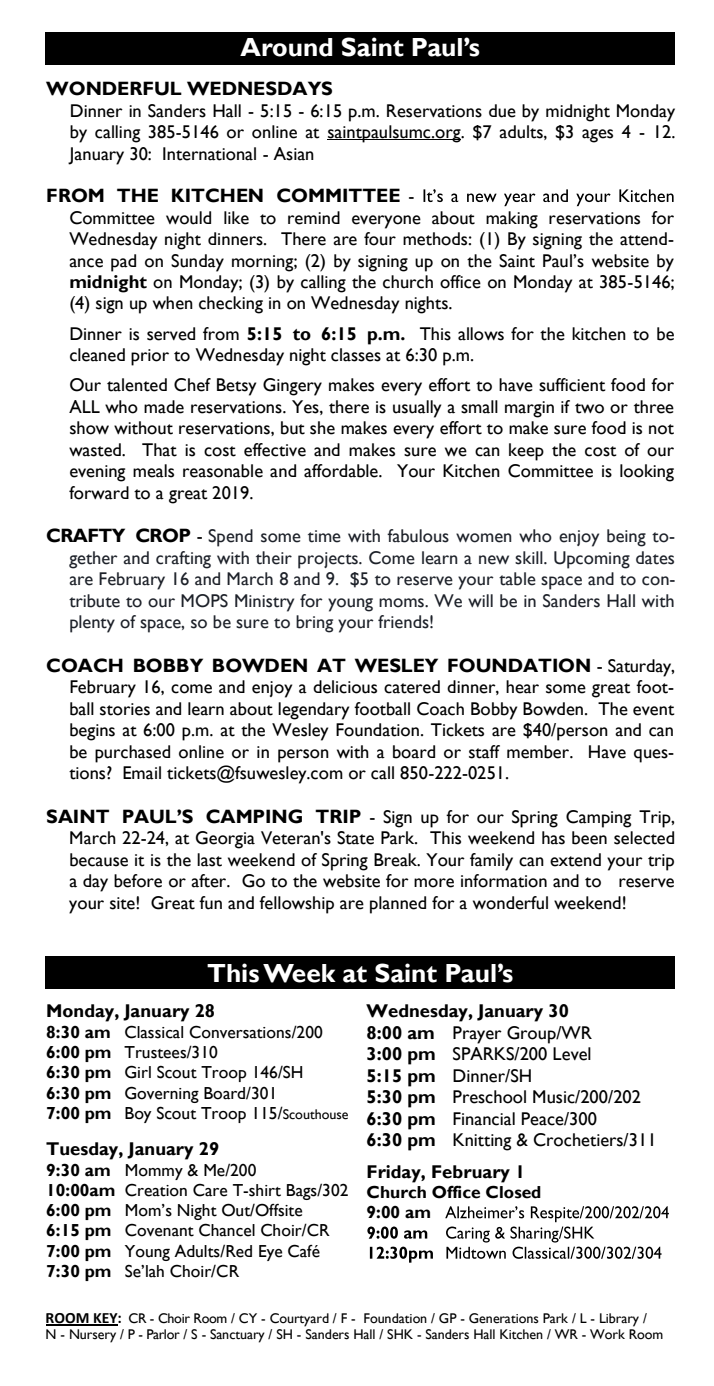
<style>
.page{position:relative;width:714px;height:1386px;background:#fff}
.page>*{position:absolute;margin:0;border:0;box-sizing:border-box;transform-origin:0 0}
.t1{font:700 26.25px "Gill Sans";color:#fff}
.t2{font:700 19.25px "Gill Sans";color:#000}
.t3{font:18.55px "Gill Sans";color:#000}
.t4{font:18.55px "Gill Sans";color:#1d2129}
.t5{font:18.38px/21.5px "Gill Sans";color:#000;text-align:justify}
.t6{font:18.38px/21.7px "Gill Sans";color:#1d2129;text-align:justify}
.t7{font:700 18.38px "Gill Sans";color:#000}
.t8{font:17.5px "Gill Sans";color:#000}
.t9{font:17.32px/20.3px "Gill Sans";color:#000}
.t10{font:700 17.32px/20.3px "Gill Sans";color:#000}
.t11{font:14px/16.1px "Gill Sans";letter-spacing:-.005em;color:#000}
.s1{font-weight:400;font-size:18.38px}
.s2{font-weight:700}
.s3{font-weight:700;font-size:19.25px;color:#000}
.s4{color:#000}
.s5{font-weight:700;font-size:19.25px}
.s6{font-size:14px}
.s7{font-family:"Calibri";font-weight:700;font-size:15.75px}
</style>
<div class="page">
<div style="left:46px;top:33px;width:628px;height:31px;background:#000"></div>
<div style="left:46px;top:957px;width:628px;height:32px;background:#000"></div>
<hr style="left:46px;top:1324px;width:71px;height:1px;background:#000">
<svg style="left:367px;top:1227px;width:60px;height:12px"></svg>
<svg style="left:369px;top:1247px;width:63px;height:16px"></svg>
<svg style="left:445px;top:1206px;width:223px;height:53px"></svg>
<hr style="left:327px;top:140px;width:133px;height:1px;background:#000">
<svg style="left:423px;top:189px;width:250px;height:17px"></svg>
<h1 class="t1" style="left:240px;top:31px;width:241px">Around Saint Paul’s</h1>
<p class="t2" style="left:46px;top:77px;width:288px">WONDERFUL WEDNESDAYS</p>
<p class="t5" style="left:70px;top:100px;width:606px">Dinner in Sanders Hall - 5:15 - 6:15 p.m. Reservations due by midnight Monday by calling 385-5146 or online at saintpaulsumc.org. $7 adults, $3 ages 4 - 12.<br>January 30: International - Asian</p>
<p class="t2" style="left:46px;top:184px;width:369px">FROM THE KITCHEN COMMITTEE <span class="s1">-</span></p>
<p class="t5" style="left:69px;top:207px;width:606px">Committee would like to remind everyone about making reservations for Wednesday night dinners. There are four methods: (1) By signing the attend&shy;ance pad on Sunday morning; (2) by signing up on the Saint Paul’s website by <span class="s2">midnight</span> on Monday; (3) by calling the church office on Monday at 385-5146; (4) sign up when checking in on Wednesday nights.</p>
<p class="t5" style="left:69px;top:323px;width:606px">Dinner is served from <span class="s2">5:15 to 6:15 p.m.</span> This allows for the kitchen to be</p>
<p class="t3" style="left:69px;top:344px;width:406px">cleaned prior to Wednesday night classes at 6:30 p.m.</p>
<p class="t5" style="left:69px;top:375px;width:606px">Our talented Chef Betsy Gingery makes every effort to have sufficient food for ALL who made reservations. Yes, there is usually a small margin if two or three show without reservations, but she makes every effort to make sure food is not wasted. That is cost effective and makes sure we can keep the cost of our evening meals reasonable and affordable. Your Kitchen Committee is looking forward to a great 2019.</p>
<p class="t6" style="left:69px;top:525px;width:607px;text-indent:-23px"><span class="s3">CRAFTY CROP</span> <span class="s4">-</span> Spend some time with fabulous women who enjoy being to&shy;gether and crafting with their projects. Come learn a new skill. Upcoming dates are February 16 and March 8 and 9. $5 to reserve your table space and to con-</p>
<p class="t4" style="left:69px;top:590px;width:606px">tribute to our MOPS Ministry for young moms. We will be in Sanders Hall with</p>
<p class="t6" style="left:69px;top:612px;width:366px">plenty of space, so be sure to bring your friends!</p>
<p class="t2" style="left:46px;top:654px;width:630px">COACH BOBBY BOWDEN AT WESLEY FOUNDATION <span class="s1">- Saturday,</span></p>
<p class="t5" style="left:69px;top:677px;width:606px">February 16, come and enjoy a delicious catered dinner, hear some great foot&shy;ball stories and learn about legendary football Coach Bobby Bowden. The event begins at 6:00 p.m. at the Wesley Foundation. Tickets are $40/person and can be purchased online or in person with a board or staff member. Have ques&shy;tions? Email tickets@fsuwesley.com or call 850-222-0251.</p>
<p class="t5" style="left:46px;top:806px;width:630px;text-align:right"><span class="s5">SAINT PAUL’S CAMPING TRIP</span> - Sign up for our Spring Camping Trip,<br>March 22-24, at Georgia Veteran's State Park. This weekend has been selected</p>
<p class="t3" style="left:69px;top:849px;width:606px">because it is the last weekend of Spring Break. Your family can extend your trip</p>
<p class="t5" style="left:69px;top:871px;width:606px">a day before or after. Go to the website for more information and to reserve your site! Great fun and fellowship are planned for a wonderful weekend!</p>
<h1 class="t1" style="left:207px;top:957px;width:307px">This Week at Saint Paul’s</h1>
<p class="t7" style="left:46px;top:1000px;width:170px">Monday, January 28</p>
<p class="t9" style="left:46px;top:1022px;width:278px"><span class="s2">8:30 am</span> Classical Conversations/200<br><span class="s2">6:00 pm</span> Trustees/310<br><span class="s2">6:30 pm</span> Girl Scout Troop 146/SH<br><span class="s2">6:30 pm</span> Governing Board/301</p>
<p class="t8" style="left:46px;top:1103px;width:303px"><span class="s2">7:00 pm</span> Boy Scout Troop 115/<span class="s6">Scouthouse</span></p>
<p class="t7" style="left:46px;top:1138px;width:174px">Tuesday, January 29</p>
<p class="t9" style="left:46px;top:1160px;width:303px"><span class="s2">9:30 am</span> Mommy &amp; Me/200<br><span class="s2">10:00am</span> Creation Care T-shirt Bags/302<br><span class="s2">6:00 pm</span> Mom’s Night Out/Offsite<br><span class="s2">6:15 pm</span> Covenant Chancel Choir/CR<br><span class="s2">7:00 pm</span> Young Adults/Red Eye Café<br><span class="s2">7:30 pm</span> Se’lah Choir/CR</p>
<p class="t5" style="left:366px;top:1000px;width:291px;text-align:left"><span class="s2">Wednesday, January 30<br>8:00 am</span> Prayer Group/WR<br><span class="s2">3:00 pm</span> SPARKS/200 Level<br><span class="s2">5:15 pm</span> Dinner/SH<br><span class="s2">5:30 pm</span> Preschool Music/200/202<br><span class="s2">6:30 pm</span> Financial Peace/300<br><span class="s2">6:30 pm</span> Knitting &amp; Crochetiers/311</p>
<p class="t7" style="left:366px;top:1160px;width:160px">Friday, February 1</p>
<p class="t10" style="left:366px;top:1183px;width:176px">Church Office Closed<br>9:00 am</p>
<p class="t11" style="left:46px;top:1310px;width:618px"><span class="s7">ROOM KEY:</span> CR - Choir Room / CY - Courtyard / F - Foundation / GP - Generations Park / L - Library /<br>N - Nursery / P - Parlor / S - Sanctuary / SH - Sanders Hall / SHK - Sanders Hall Kitchen / WR - Work Room</p>
</div>
